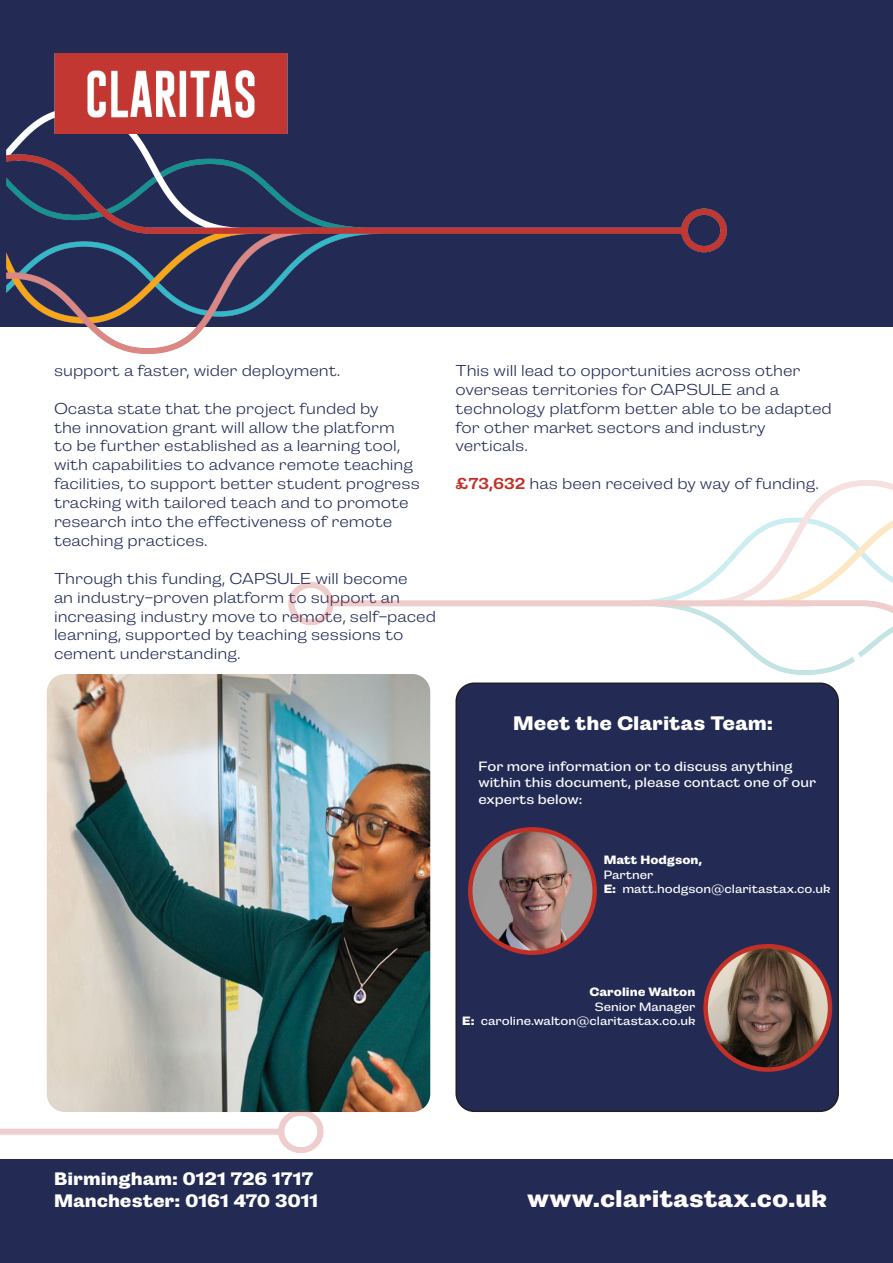
<style>
.page{position:relative;width:893px;height:1263px;background:#fff}
.page>*{position:absolute;margin:0;border:0;box-sizing:border-box;transform-origin:0 0}
.t1{font:700 24px "Campaign";letter-spacing:.005em;color:#fefcfd}
.t2{font:700 19.5px "Campaign";color:#fff}
.t3{font:700 18px "Campaign";color:#fff}
.t4{font:300 15.75px/18.9px "Campaign";color:#232b55}
.t5{font:13.5px/16.2px "Campaign";color:#fff}
.t6{font:12px "Campaign";color:#fff}
.t7{font:700 12px "Campaign";color:#fff}
.s1{font-weight:500;color:#c33027}
.s2{font-weight:700}
</style>
<div class="page">
<div style="left:0;top:0;width:893px;height:327px;background:#232b55"></div>
<img style="left:6px;top:111px;width:721px;height:243px">
<img style="left:54px;top:53px;width:234px;height:80px">
<div style="left:0;top:1159px;width:893px;height:104px;background:#232b55"></div>
<div style="left:456px;top:683px;width:382px;height:428px;background:#232b55;border-radius:18px"></div>
<img style="left:470px;top:829px;width:125px;height:124px">
<div style="left:468px;top:827px;width:129px;height:128px;border:4px solid #c33027;border-radius:50%"></div>
<img style="left:707px;top:946px;width:123px;height:123px">
<div style="left:703px;top:944px;width:129px;height:128px;border:4px solid #c33027;border-radius:50%"></div>
<img style="left:47px;top:674px;width:383px;height:325px">
<img style="left:181px;top:480px;width:712px;height:256px">
<img style="left:0;top:999px;width:430px;height:154px">
<p class="t4" style="left:54px;top:361px;width:288px">support a faster, wider deployment.</p>
<p class="t4" style="left:54px;top:399px;width:367px">Ocasta state that the project funded by<br>the innovation grant will allow the platform<br>to be further established as a learning tool, with capabilities to advance remote teaching facilities, to support better student progress tracking with tailored teach and to promote research into the effectiveness of remote teaching practices.</p>
<p class="t4" style="left:54px;top:569px;width:383px">Through this funding, CAPSULE will become<br>an industry-proven platform to support an increasing industry move to remote, self-paced learning, supported by teaching sessions to cement understanding.</p>
<p class="t4" style="left:455px;top:361px;width:378px">This will lead to opportunities across other overseas territories for CAPSULE and a technology platform better able to be adapted for other market sectors and industry verticals.</p>
<p class="t4" style="left:455px;top:474px;width:365px"><span class="s1">£73,632</span> has been received by way of funding.</p>
<p class="t2" style="left:513px;top:711px;width:261px">Meet the Claritas Team:</p>
<p class="t5" style="left:478px;top:758px;width:339px">For more information or to discuss anything within this document, please contact one of our experts below:</p>
<p class="t7" style="left:604px;top:853px;width:100px">Matt Hodgson,</p>
<p class="t6" style="left:604px;top:868px;width:51px">Partner</p>
<p class="t6" style="left:604px;top:882px;width:228px"><span class="s2">E:</span> matt.hodgson@claritastax.co.uk</p>
<p class="t7" style="left:589px;top:985px;width:108px">Caroline Walton</p>
<p class="t6" style="left:595px;top:1000px;width:102px">Senior Manager</p>
<p class="t6" style="left:462px;top:1014px;width:235px"><span class="s2">E:</span> caroline.walton@claritastax.co.uk</p>
<p class="t3" style="left:54px;top:1169px;width:261px">Birmingham: 0121 726 1717</p>
<p class="t3" style="left:54px;top:1190px;width:266px">Manchester: 0161 470 3011</p>
<p class="t1" style="left:527px;top:1185px;width:301px">www.claritastax.co.uk</p>
</div>
